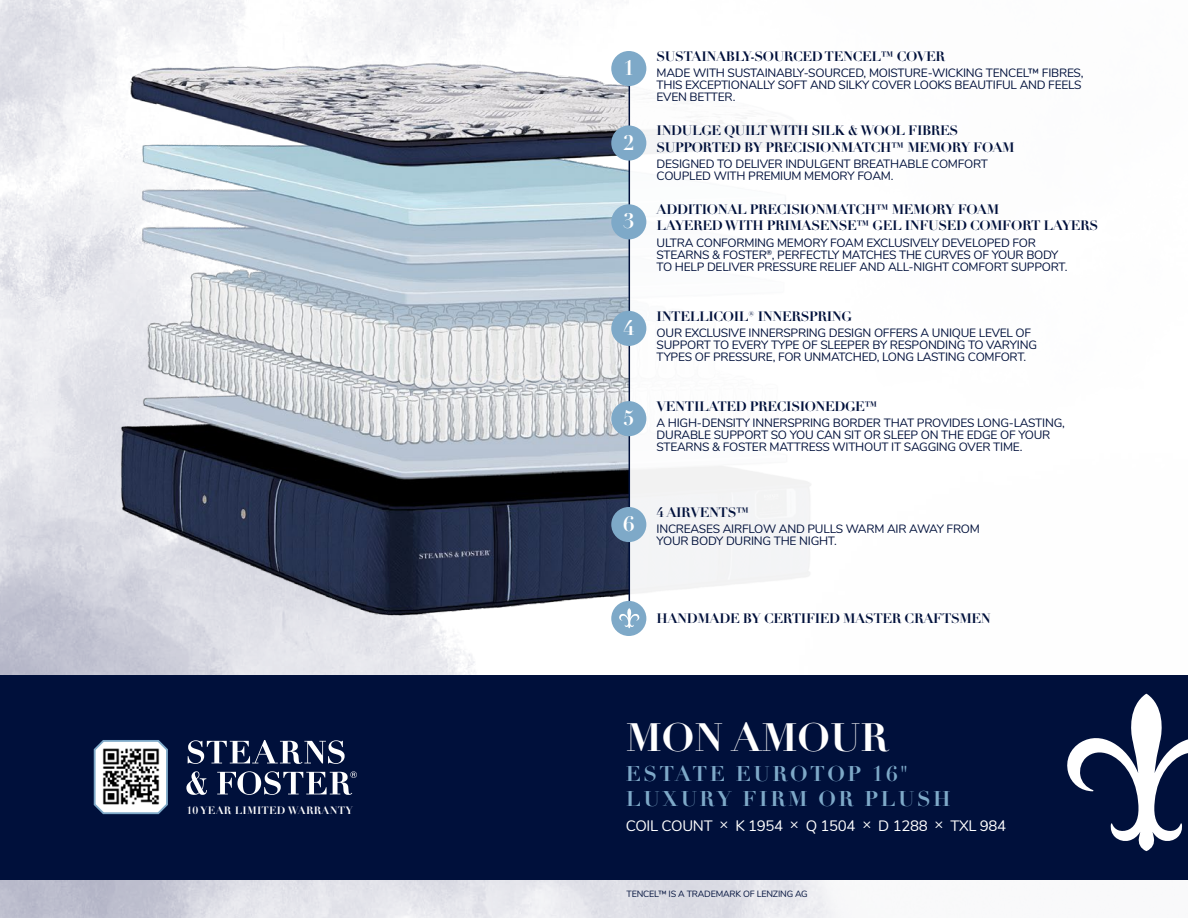
<style>
.page{position:relative;width:1188px;height:918px;background:#fff}
.page>*{position:absolute;margin:0;border:0;box-sizing:border-box;transform-origin:0 0}
.t1{font:700 39px "Didot LT Pro";color:#fff}
.t2{font:700 21px/25.2px "Didot LT Pro";letter-spacing:.12em;color:#7ea9c8}
.t3{font:700 20.7px "Didot LT Pro";color:#fff}
.t4{font:15px "Nunito";letter-spacing:-.02em;color:#fff}
.t5{font:700 13.5px/16.4px "Didot LT Pro";letter-spacing:-.03em;color:#00103b}
.t6{font:12px/12px "Nunito";letter-spacing:-.02em;color:#00103b}
.t7{font:700 10.5px "Didot LT Pro";letter-spacing:.02em;color:#fff}
.t8{font:9px "Nunito";letter-spacing:-.02em;color:#00103b}
</style>
<div class="page">
<img style="left:0;top:0;width:1188px;height:918px">
<div style="left:0;top:675px;width:1188px;height:204px;background:#00103b"></div>
<img style="left:0;top:6px;width:629px;height:669px">
<div style="left:629px;top:0;width:559px;height:675px;background:#fff"></div>
<hr style="left:629px;top:84px;width:1px;height:537px;background:#00103b">
<svg style="left:1067px;top:694px;width:121px;height:157px"></svg>
<div style="left:611px;top:51px;width:35px;height:35px;background:#7ea9c8;border-radius:50%"></div>
<div style="left:611px;top:125px;width:35px;height:36px;background:#7ea9c8;border-radius:50%"></div>
<div style="left:611px;top:311px;width:35px;height:35px;background:#7ea9c8;border-radius:50%"></div>
<div style="left:611px;top:401px;width:35px;height:35px;background:#7ea9c8;border-radius:50%"></div>
<div style="left:611px;top:507px;width:35px;height:35px;background:#7ea9c8;border-radius:50%"></div>
<div style="left:611px;top:601px;width:35px;height:35px;background:#7ea9c8;border-radius:50%"></div>
<svg style="left:619px;top:608px;width:20px;height:20px"></svg>
<div style="left:611px;top:204px;width:35px;height:35px;background:#7ea9c8;border-radius:50%"></div>
<svg style="left:186px;top:771px;width:21px;height:24px"></svg>
<svg style="left:188px;top:740px;width:157px;height:24px"></svg>
<svg style="left:217px;top:771px;width:140px;height:24px"></svg>
<svg style="left:93px;top:740px;width:75px;height:75px;background:#b9c6d4"></svg>
<img style="left:101px;top:747px;width:60px;height:60px">
<p class="t7" style="left:186px;top:804px;width:168px">10 YEAR LIMITED WARRANTY</p>
<h3 class="t3" style="left:623px;top:55px;width:13px">1</h3>
<h3 class="t3" style="left:623px;top:130px;width:13px">2</h3>
<p class="t5" style="left:657px;top:48px;width:290px">SUSTAINABLY-SOURCED TENCEL™ COVER</p>
<p class="t6" style="left:657px;top:66px;width:428px">MADE WITH SUSTAINABLY-SOURCED, MOISTURE-WICKING TENCEL™ FIBRES,<br>THIS EXCEPTIONALLY SOFT AND SILKY COVER LOOKS BEAUTIFUL AND FEELS<br>EVEN BETTER.</p>
<p class="t5" style="left:657px;top:123px;width:360px">INDULGE QUILT WITH SILK &amp; WOOL FIBRES<br>SUPPORTED BY PRECISIONMATCH™ MEMORY FOAM</p>
<p class="t6" style="left:657px;top:157px;width:333px">DESIGNED TO DELIVER INDULGENT BREATHABLE COMFORT<br>COUPLED WITH PREMIUM MEMORY FOAM.</p>
<h3 class="t3" style="left:623px;top:208px;width:13px">3</h3>
<p class="t5" style="left:657px;top:201px;width:443px">ADDITIONAL PRECISIONMATCH™ MEMORY FOAM<br>LAYERED WITH PRIMASENSE™ GEL INFUSED COMFORT LAYERS</p>
<p class="t6" style="left:657px;top:236px;width:412px">ULTRA CONFORMING MEMORY FOAM EXCLUSIVELY DEVELOPED FOR<br>STEARNS &amp; FOSTER<sup>®</sup>, PERFECTLY MATCHES THE CURVES OF YOUR BODY<br>TO HELP DELIVER PRESSURE RELIEF AND ALL-NIGHT COMFORT SUPPORT.</p>
<h3 class="t3" style="left:623px;top:315px;width:13px">4</h3>
<h3 class="t3" style="left:623px;top:405px;width:13px">5</h3>
<h3 class="t3" style="left:623px;top:511px;width:13px">6</h3>
<p class="t5" style="left:657px;top:308px;width:197px">INTELLICOIL® INNERSPRING</p>
<p class="t6" style="left:657px;top:326px;width:382px">OUR EXCLUSIVE INNERSPRING DESIGN OFFERS A UNIQUE LEVEL OF<br>SUPPORT TO EVERY TYPE OF SLEEPER BY RESPONDING TO VARYING<br>TYPES OF PRESSURE, FOR UNMATCHED, LONG LASTING COMFORT.</p>
<p class="t5" style="left:657px;top:398px;width:223px">VENTILATED PRECISIONEDGE™</p>
<p class="t6" style="left:657px;top:416px;width:410px">A HIGH-DENSITY INNERSPRING BORDER THAT PROVIDES LONG-LASTING,<br>DURABLE SUPPORT SO YOU CAN SIT OR SLEEP ON THE EDGE OF YOUR<br>STEARNS &amp; FOSTER MATTRESS WITHOUT IT SAGGING OVER TIME.</p>
<p class="t5" style="left:657px;top:504px;width:94px">4 AIRVENTS™</p>
<p class="t6" style="left:657px;top:522px;width:325px">INCREASES AIRFLOW AND PULLS WARM AIR AWAY FROM<br>YOUR BODY DURING THE NIGHT.</p>
<p class="t5" style="left:657px;top:611px;width:336px">HANDMADE BY CERTIFIED MASTER CRAFTSMEN</p>
<h1 class="t1" style="left:626px;top:713px;width:264px">MON AMOUR</h1>
<h2 class="t2" style="left:626px;top:761px;width:326px">ESTATE EUROTOP 16"<br>LUXURY FIRM OR PLUSH</h2>
<p class="t4" style="left:626px;top:815px;width:382px">COIL COUNT × K 1954 × Q 1504 × D 1288 × TXL 984</p>
<p class="t8" style="left:627px;top:887px;width:183px">TENCEL™ IS A TRADEMARK OF LENZING AG</p>
</div>
